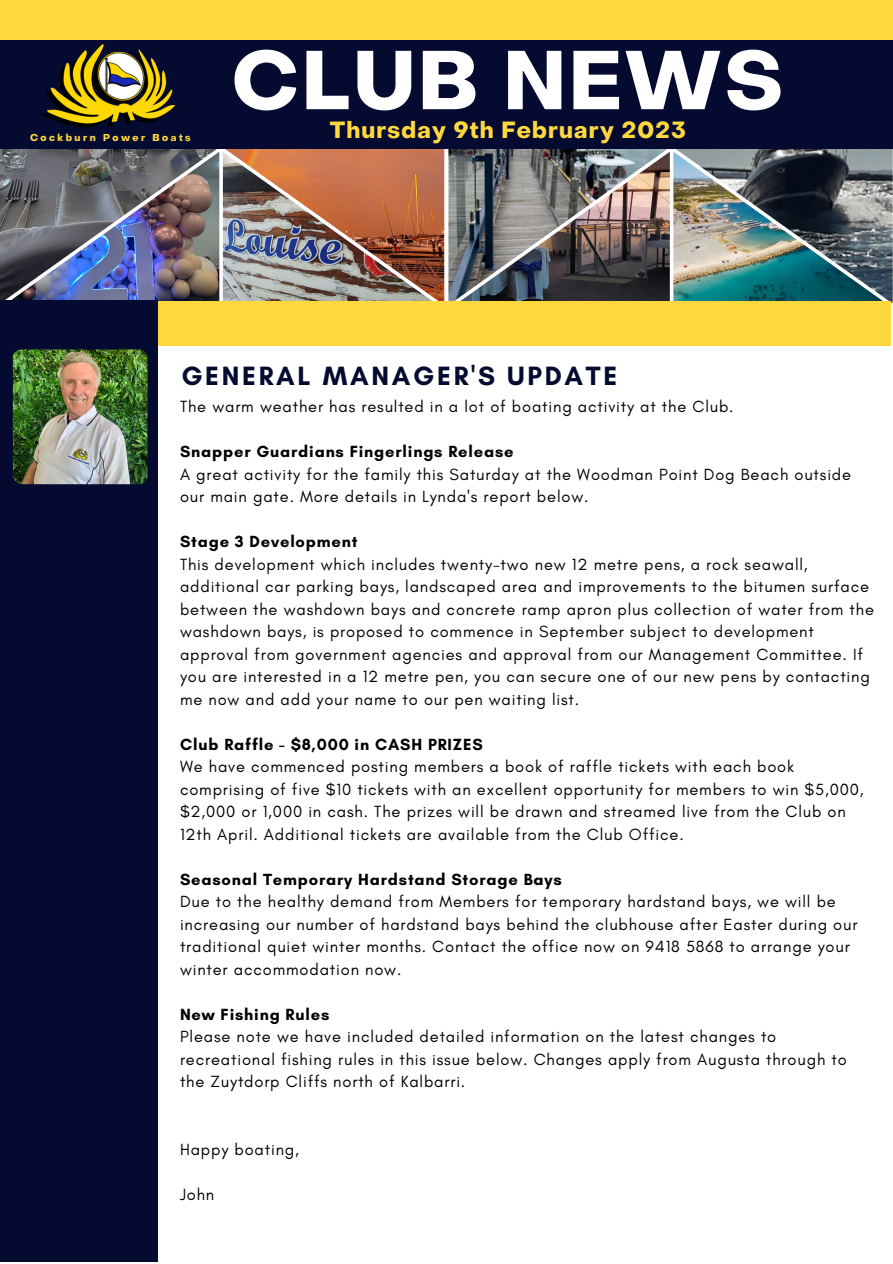
<style>
.page{position:relative;width:893px;height:1264px;background:#fff}
.page>*{position:absolute;margin:0;border:0;box-sizing:border-box;transform-origin:0 0}
.t1{font:700 81.75px "Object Sans";letter-spacing:.035em;color:#fff}
.t2{font:700 27px "Glacial Indifference";letter-spacing:.1em;color:#050a30}
.t3{font:700 22.95px "Object Sans";letter-spacing:.05em;color:#ffd840}
.t4{font:16.5px/22.5px "Glacial Indifference";letter-spacing:.05em;color:#000}
.t5{font:700 16.5px "Glacial Indifference";letter-spacing:.05em;color:#000}
.t6{font:700 9.9px "Object Sans";letter-spacing:.25em;color:#ffd840}
</style>
<div class="page">
<img style="left:225px;top:149px;width:219px;height:152px">
<img style="left:223px;top:152px;width:216px;height:149px">
<img style="left:3px;top:152px;width:216px;height:149px">
<img style="left:448px;top:149px;width:219px;height:152px">
<img style="left:454px;top:152px;width:215px;height:149px">
<img style="left:673px;top:152px;width:216px;height:149px">
<div style="left:0;top:36px;width:892px;height:113px;background:#050a30"></div>
<img style="left:41px;top:39px;width:138px;height:89px">
<div style="left:0;top:301px;width:891px;height:45px;background:#ffd840"></div>
<div style="left:0;top:301px;width:158px;height:960px;background:#050a30"></div>
<img style="left:13px;top:349px;width:134px;height:135px;border-radius:8px">
<div style="left:0;top:0;width:892px;height:39px;background:#ffd840"></div>
<p class="t6" style="left:30px;top:134px;width:162px">Cockburn Power Boats</p>
<h1 class="t1" style="left:232px;top:48px;width:553px">CLUB NEWS</h1>
<h3 class="t3" style="left:330px;top:121px;width:357px">Thursday 9th February 2023</h3>
<h2 class="t2" style="left:181px;top:360px;width:437px">GENERAL MANAGER'S UPDATE</h2>
<p class="t4" style="left:180px;top:395px;width:555px">The warm weather has resulted in a lot of boating activity at the Club.</p>
<p class="t5" style="left:180px;top:441px;width:335px">Snapper Guardians Fingerlings Release</p>
<p class="t4" style="left:180px;top:463px;width:672px">A great activity for the family this Saturday at the Woodman Point Dog Beach outside our main gate. More details in Lynda's report below.</p>
<p class="t5" style="left:180px;top:531px;width:179px">Stage 3 Development</p>
<p class="t4" style="left:180px;top:553px;width:695px">This development which includes twenty-two new 12 metre pens, a rock seawall, additional car parking bays, landscaped area and improvements to the bitumen surface between the washdown bays and concrete ramp apron plus collection of water from the washdown bays, is proposed to commence in September subject to development approval from government agencies and approval from our Management Committee. If you are interested in a 12 metre pen, you can secure one of our new pens by contacting me now and add your name to our pen waiting list.</p>
<p class="t5" style="left:180px;top:734px;width:304px">Club Raffle - $8,000 in CASH PRIZES</p>
<p class="t4" style="left:180px;top:755px;width:685px">We have commenced posting members a book of raffle tickets with each book comprising of five $10 tickets with an excellent opportunity for members to win $5,000, $2,000 or 1,000 in cash. The prizes will be drawn and streamed live from the Club on 12th April. Additional tickets are available from the Club Office.</p>
<p class="t5" style="left:180px;top:869px;width:383px">Seasonal Temporary Hardstand Storage Bays</p>
<p class="t4" style="left:180px;top:890px;width:679px">Due to the healthy demand from Members for temporary hardstand bays, we will be increasing our number of hardstand bays behind the clubhouse after Easter during our traditional quiet winter months. Contact the office now on 9418 5868 to arrange your winter accommodation now.</p>
<p class="t5" style="left:180px;top:1003px;width:151px">New Fishing Rules</p>
<p class="t4" style="left:180px;top:1025px;width:668px">Please note we have included detailed information on the latest changes to recreational fishing rules in this issue below. Changes apply from Augusta through to the Zuytdorp Cliffs north of Kalbarri.</p>
<p class="t4" style="left:180px;top:1137px;width:120px">Happy boating,</p>
<p class="t4" style="left:180px;top:1182px;width:36px">John</p>
</div>
